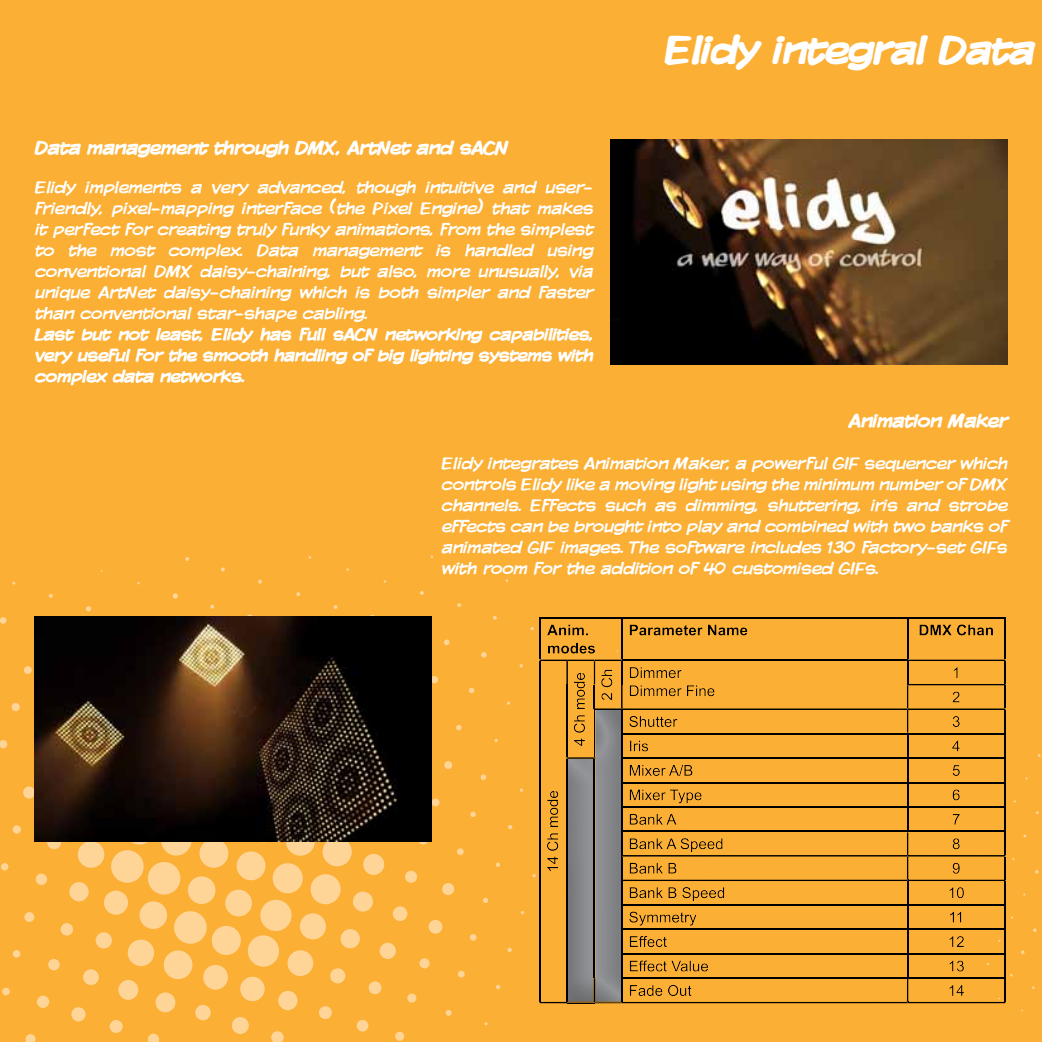
<style>
.page{position:relative;width:1042px;height:1042px;background:#fbaf34}
.page>*{position:absolute;margin:0;border:0;box-sizing:border-box;transform-origin:0 0}
.t1{font:700 40.25px "Komika Display";color:#fff}
.t2{font:700 19.25px "Komika Display";color:#fff}
.t3{font:17.5px/21px "Komika Display";color:#fff;text-align:justify}
.t4{font:700 17.5px/21px "Komika Display";color:#fff;text-align:justify}
</style>
<div class="page">
<svg style="left:590px;top:0;width:27px;height:11px"></svg>
<div style="left:0;top:0;width:536px;height:271px;background:#fbaf34"></div>
<svg style="left:0;top:555px;width:536px;height:487px;background:#fab240"></svg>
<div style="left:987px;top:0;width:55px;height:161px;background:#fbaf34"></div>
<img style="left:610px;top:140px;width:397px;height:225px">
<img style="left:35px;top:617px;width:397px;height:224px">
<div style="left:539px;top:479px;width:503px;height:563px;background:#fbaf34"></div>
<div style="left:536px;top:616px;width:499px;height:394px;background:#000;opacity:.5"></div>
<p class="t2" style="left:35px;top:135px;width:474px">Data management through DMX, ArtNet and sACN</p>
<p class="t3" style="left:35px;top:177px;width:560px">Elidy implements a very advanced, though intuitive and user&shy;friendly, pixel-mapping interface (the Pixel Engine) that makes it perfect for creating truly funky animations, from the simplest to the most complex. Data management is handled using conventional DMX daisy-chaining, but also, more unusually, via unique ArtNet daisy-chaining which is both simpler and faster than conventional star-shape cabling.</p>
<p class="t4" style="left:35px;top:324px;width:560px">Last but not least, Elidy has full sACN networking capabilities, very useful for the smooth handling of big lighting systems with complex data networks.</p>
<h1 class="t1" style="left:665px;top:25px;width:371px">Elidy integral Data</h1>
<p class="t2" style="left:848px;top:409px;width:160px">Animation Maker</p>
<p class="t3" style="left:441px;top:452px;width:567px">Elidy integrates Animation Maker, a powerful GIF sequencer which controls Elidy like a moving light using the minimum number of DMX channels. Effects such as dimming, shuttering, iris and strobe effects can be brought into play and combined with two banks of animated GIF images. The software includes 130 factory-set GIFs with room for the addition of 40 customised GIFs.</p>
</div>
